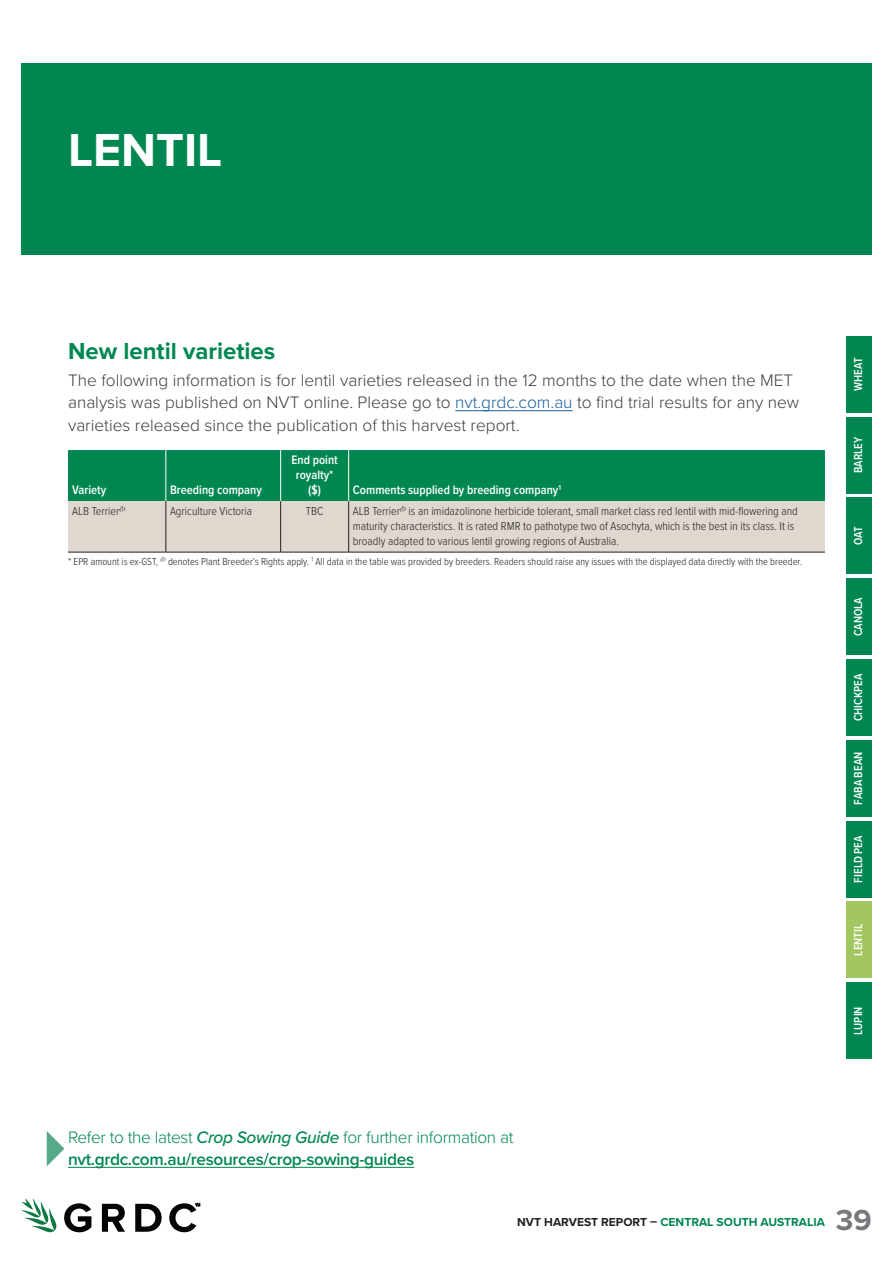
<style>
.page{position:relative;width:893px;height:1263px;background:#fff}
.page>*{position:absolute;margin:0;border:0;box-sizing:border-box;transform-origin:0 0}
.Heading_-_Harvest_Reports{font:700 48px "Proxima Nova";color:#fff}
.t1{font:700 30px "Proxima Nova";color:#76787b}
.Heading_2_-_Green{font:700 24px "Proxima Nova";color:#008751}
.Body_Copy{font:300 17.25px/22.5px "Proxima Nova";color:#3e3e3f}
.Body_Copy-2{font:600 17.25px/22.5px "Proxima Nova";letter-spacing:-.02em;color:#008751}
.Table_Column_Head{font:600 12.75px/15px "Proxima Nova Cond";color:#fff;text-align:center}
.Table_Body{font:300 12px/15px "Proxima Nova Cond";color:#231f20}
.TAB{font:600 12px "Proxima Nova Cond";color:#fff}
.t2{font:700 12px "Proxima Nova";color:#008751}
.Table_Notes{font:300 10.5px "Proxima Nova Cond";color:#231f20}
.s1{color:#175d9e}
.s2{font-weight:300}
.s3{font-weight:500;font-style:italic}
.s4{color:#231f20}
</style>
<div class="page">
<svg style="left:21px;top:1198px;width:36px;height:34px"></svg>
<svg style="left:64px;top:1203px;width:27px;height:29px"></svg>
<svg style="left:102px;top:1204px;width:23px;height:28px"></svg>
<svg style="left:135px;top:1204px;width:27px;height:28px"></svg>
<svg style="left:169px;top:1203px;width:31px;height:29px"></svg>
<div style="left:21px;top:64px;width:851px;height:191px;background:#008751"></div>
<hr style="left:68px;top:1167px;width:346px;height:1px;background:#008751">
<svg style="left:47px;top:1131px;width:17px;height:35px"></svg>
<div style="left:846px;top:336px;width:26px;height:76px;background:#008751"></div>
<div style="left:846px;top:417px;width:26px;height:76px;background:#008751"></div>
<div style="left:846px;top:497px;width:26px;height:77px;background:#008751"></div>
<div style="left:846px;top:578px;width:26px;height:77px;background:#008751"></div>
<div style="left:846px;top:821px;width:26px;height:76px;background:#008751"></div>
<div style="left:846px;top:901px;width:26px;height:77px;background:#a3c760"></div>
<div style="left:846px;top:982px;width:26px;height:77px;background:#008751"></div>
<div style="left:846px;top:659px;width:26px;height:77px;background:#008751"></div>
<div style="left:846px;top:740px;width:26px;height:76px;background:#008751"></div>
<hr style="left:455px;top:410px;width:118px;height:1px;background:#175d9e">
<svg style="left:68px;top:450px;width:757px;height:102px;background:#6eae8f"></svg>
<hr style="left:166px;top:501px;width:1px;height:51px;background:#231f20">
<hr style="left:280px;top:501px;width:1px;height:51px;background:#231f20">
<hr style="left:348px;top:501px;width:1px;height:51px;background:#231f20">
<hr style="left:68px;top:552px;width:98px;height:1px;background:#231f20">
<hr style="left:166px;top:552px;width:115px;height:1px;background:#231f20">
<hr style="left:281px;top:552px;width:68px;height:1px;background:#231f20">
<hr style="left:349px;top:552px;width:476px;height:1px;background:#231f20">
<hr style="left:166px;top:450px;width:1px;height:51px;background:#fff">
<hr style="left:280px;top:450px;width:1px;height:51px;background:#fff">
<hr style="left:348px;top:450px;width:1px;height:51px;background:#fff">
<p class="Heading_-_Harvest_Reports" style="left:68px;top:114px;width:156px">LENTIL</p>
<p class="Heading_2_-_Green" style="left:68px;top:333px;width:209px">New lentil varieties</p>
<p class="Body_Copy" style="left:68px;top:368px;width:733px">The following information is for lentil varieties released in the 12 months to the date when the MET analysis was published on NVT online. Please go to <span class="s1">nvt.grdc.com.au</span> to find trial results for any new varieties released since the publication of this harvest report.</p>
<p class="Table_Column_Head" style="left:72px;top:482px;width:36px">Variety</p>
<p class="Table_Column_Head" style="left:170px;top:482px;width:93px">Breeding company</p>
<p class="Table_Column_Head" style="left:292px;top:452px;width:48px">End point royalty* ($)</p>
<p class="Table_Column_Head" style="left:353px;top:482px;width:210px">Comments supplied by breeding company<sup>1</sup></p>
<p class="Table_Body" style="left:72px;top:503px;width:55px">ALB Terrier<sup>A</sup></p>
<p class="Table_Body" style="left:170px;top:503px;width:84px">Agriculture Victoria</p>
<p class="Table_Body" style="left:306px;top:503px;width:19px">TBC</p>
<p class="Table_Body" style="left:353px;top:503px;width:446px">ALB Terrier<sup>A</sup> is an imidazolinone herbicide tolerant, small market class red lentil with mid-flowering and maturity characteristics. It is rated RMR to pathotype two of Asochyta, which is the best in its class. It is broadly adapted to various lentil growing regions of Australia.</p>
<p class="Table_Notes" style="left:68px;top:553px;width:736px">* EPR amount is ex-GST, <sup>A</sup> denotes Plant Breeder’s Rights apply. <sup>1</sup> All data in the table was provided by breeders. Readers should raise any issues with the displayed data directly with the breeder.</p>
<p class="Body_Copy-2" style="left:68px;top:1125px;width:447px"><span class="s2">Refer to the latest</span> <span class="s3">Crop Sowing Guide</span> <span class="s2">for further information at </span>nvt.grdc.com.au/resources/crop-sowing-guides</p>
<p class="TAB" style="left:849px;top:391px;width:35px;rotate:-90deg">WHEAT</p>
<p class="TAB" style="left:849px;top:473px;width:38px;rotate:-90deg">BARLEY</p>
<p class="TAB" style="left:849px;top:545px;width:20px;rotate:-90deg">OAT</p>
<p class="TAB" style="left:849px;top:636px;width:41px;rotate:-90deg">CANOLA</p>
<p class="TAB" style="left:849px;top:721px;width:49px;rotate:-90deg">CHICKPEA</p>
<p class="TAB" style="left:849px;top:804px;width:54px;rotate:-90deg">FABA BEAN</p>
<p class="TAB" style="left:849px;top:882px;width:49px;rotate:-90deg">FIELD PEA</p>
<p class="TAB" style="left:849px;top:955px;width:33px;rotate:-90deg">LENTIL</p>
<p class="TAB" style="left:849px;top:1035px;width:30px;rotate:-90deg">LUPIN</p>
<p class="t2" style="left:517px;top:1213px;width:309px"><span class="s4">NVT HARVEST REPORT –</span> CENTRAL SOUTH AUSTRALIA</p>
<h2 class="t1" style="left:836px;top:1197px;width:37px">39</h2>
</div>
